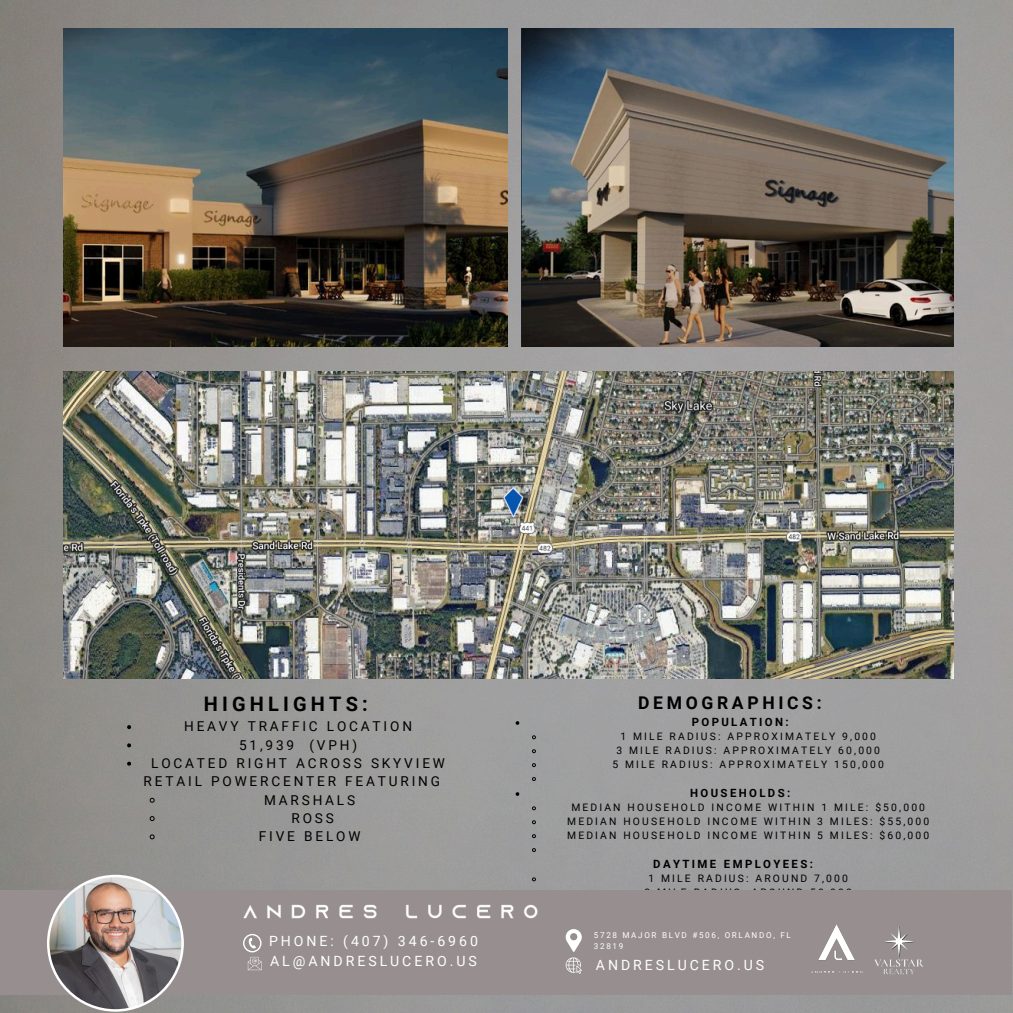
<style>
.page{position:relative;width:1013px;height:1013px;background:#fff}
.page>*{position:absolute;margin:0;border:0;box-sizing:border-box;transform-origin:0 0}
.t1{font:700 20px "Roboto";letter-spacing:.21em;color:#000}
.t2{font:700 17.5px "Roboto";letter-spacing:.21em;color:#000}
.t3{font:14.12px/19.5px "Roboto";letter-spacing:.21em;color:#fff}
.t4{font:13.62px/18.2px "Roboto";letter-spacing:.21em;color:#000;text-align:center}
.t5{font:700 11.38px "Roboto";letter-spacing:.21em;color:#000}
.t6{font:10.38px "Roboto";letter-spacing:.21em;color:#000}
.t7{font:8.12px "Roboto";letter-spacing:.21em;color:#fff}
</style>
<div class="page">
<img style="left:0;top:0;width:1012px;height:1012px">
<img style="left:63px;top:371px;width:890px;height:308px">
<svg style="left:127px;top:725px;width:4px;height:4px"></svg>
<svg style="left:127px;top:743px;width:4px;height:4px"></svg>
<svg style="left:127px;top:761px;width:4px;height:4px"></svg>
<svg style="left:149px;top:797px;width:6px;height:6px"></svg>
<svg style="left:149px;top:815px;width:6px;height:6px"></svg>
<svg style="left:149px;top:833px;width:6px;height:6px"></svg>
<svg style="left:515px;top:721px;width:4px;height:3px"></svg>
<svg style="left:531px;top:735px;width:5px;height:4px"></svg>
<svg style="left:531px;top:748px;width:5px;height:5px"></svg>
<svg style="left:531px;top:762px;width:5px;height:5px"></svg>
<svg style="left:531px;top:776px;width:5px;height:5px"></svg>
<svg style="left:515px;top:792px;width:4px;height:3px"></svg>
<svg style="left:531px;top:806px;width:5px;height:4px"></svg>
<svg style="left:531px;top:819px;width:5px;height:5px"></svg>
<svg style="left:531px;top:833px;width:5px;height:5px"></svg>
<svg style="left:531px;top:847px;width:5px;height:5px"></svg>
<svg style="left:531px;top:877px;width:5px;height:4px"></svg>
<div style="left:0;top:890px;width:1012px;height:104px;background:#968e8f"></div>
<img style="left:47px;top:874px;width:137px;height:137px">
<img style="left:215px;top:882px;width:335px;height:37px">
<svg style="left:243px;top:934px;width:18px;height:36px"></svg>
<svg style="left:565px;top:929px;width:17px;height:44px"></svg>
<img style="left:874px;top:926px;width:49px;height:49px">
<img style="left:811px;top:924px;width:52px;height:49px">
<img style="left:63px;top:28px;width:445px;height:318px">
<img style="left:522px;top:28px;width:431px;height:318px">
<p class="t1" style="left:204px;top:692px;width:165px">HIGHLIGHTS:</p>
<p class="t4" style="left:184px;top:717px;width:229px">HEAVY TRAFFIC LOCATION</p>
<p class="t4" style="left:239px;top:736px;width:57px">51,939</p>
<p class="t4" style="left:309px;top:736px;width:49px">(VPH)</p>
<p class="t4" style="left:151px;top:754px;width:295px">LOCATED RIGHT ACROSS SKYVIEW</p>
<p class="t4" style="left:144px;top:772px;width:298px">RETAIL POWERCENTER FEATURING</p>
<h1 class="t4" style="left:264px;top:790px;width:93px">MARSHALS</h1>
<p class="t4" style="left:259px;top:809px;width:103px">ROSS<br>FIVE BELOW</p>
<p class="t3" style="left:269px;top:931px;width:210px">PHONE: (407) 346-6960<br>AL@ANDRESLUCERO.US</p>
<p class="t2" style="left:638px;top:692px;width:185px">DEMOGRAPHICS:</p>
<p class="t5" style="left:691px;top:715px;width:98px">POPULATION:</p>
<p class="t6" style="left:620px;top:730px;width:257px">1 MILE RADIUS: APPROXIMATELY 9,000</p>
<p class="t6" style="left:616px;top:744px;width:265px">3 MILE RADIUS: APPROXIMATELY 60,000</p>
<p class="t6" style="left:612px;top:758px;width:273px">5 MILE RADIUS: APPROXIMATELY 150,000</p>
<h2 class="t5" style="left:690px;top:786px;width:102px">HOUSEHOLDS:</h2>
<p class="t6" style="left:571px;top:801px;width:355px">MEDIAN HOUSEHOLD INCOME WITHIN 1 MILE: $50,000</p>
<p class="t6" style="left:567px;top:815px;width:363px">MEDIAN HOUSEHOLD INCOME WITHIN 3 MILES: $55,000</p>
<p class="t6" style="left:567px;top:829px;width:363px">MEDIAN HOUSEHOLD INCOME WITHIN 5 MILES: $60,000</p>
<p class="t5" style="left:653px;top:857px;width:161px">DAYTIME EMPLOYEES:</p>
<p class="t6" style="left:648px;top:872px;width:201px">1 MILE RADIUS: AROUND 7,000</p>
<p class="t6" style="left:644px;top:886px;width:209px">3 MILE RADIUS: AROUND 50,000</p>
<p class="t7" style="left:594px;top:930px;width:198px">5728 MAJOR BLVD #506, ORLANDO, FL</p>
<p class="t7" style="left:594px;top:941px;width:31px">32819</p>
<p class="t3" style="left:596px;top:955px;width:170px">ANDRESLUCERO.US</p>
</div>
